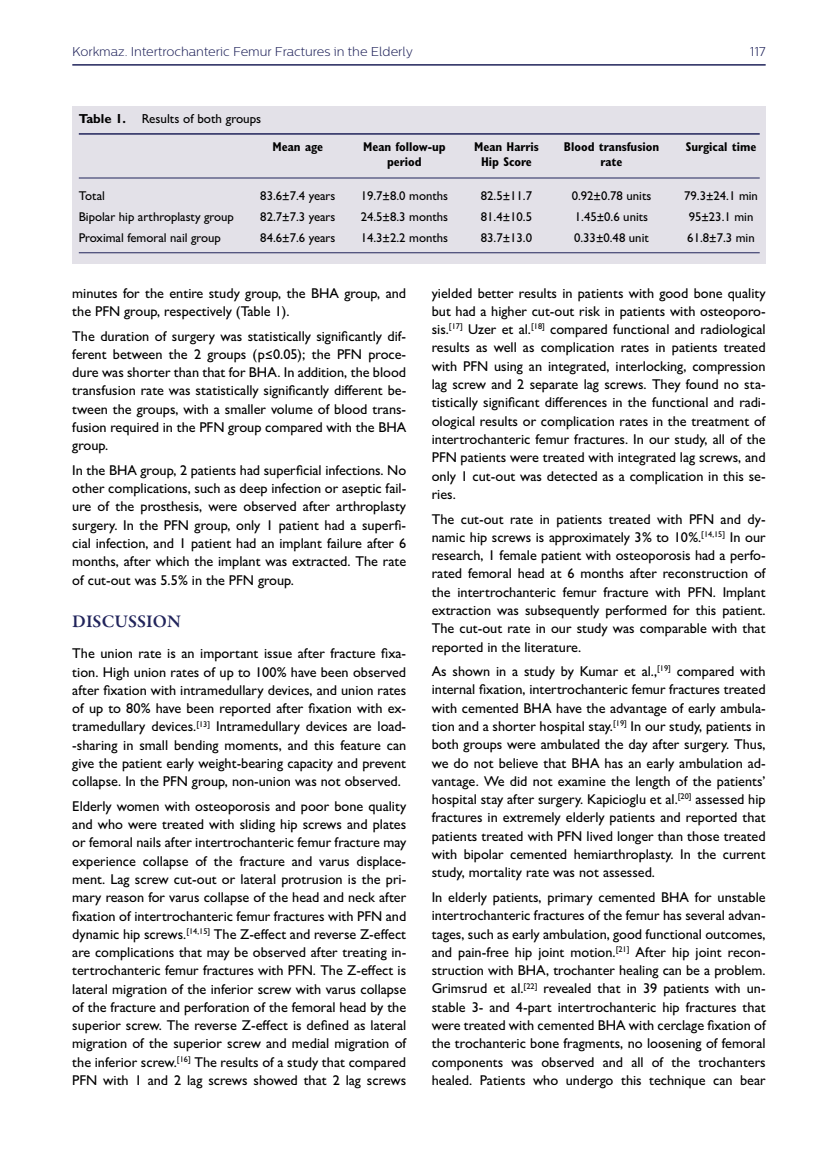
<style>
.page{position:relative;width:838px;height:1170px;background:#fff}
.page>*{position:absolute;margin:0;border:0;box-sizing:border-box;transform-origin:0 0}
.t1{font:600 18px "Garamond Premr Pro";color:#21245b}
.t2{font:500 14.25px/18.3px "Gill Sans MT Pro";color:#000;text-align:justify}
.t3{font:500 13.05px "Gill Sans MT Pro";color:#000}
.t4{font:500 12.75px "Gill Sans MT Pro";color:#000}
.t5{font:700 condensed 12.75px "Gill Sans MT Pro";color:#000}
.t6{font:300 12.75px "Centrale Sans";color:#21245b}
.s1{font-weight:700}
</style>
<div class="page">
<hr style="left:72px;top:64px;width:693px;height:2px;background:#21245b">
<div style="left:72px;top:106px;width:693px;height:158px;background:#e3e1e8"></div>
<hr style="left:79px;top:133px;width:680px;height:2px;background:#21245b">
<hr style="left:79px;top:178px;width:680px;height:1px;background:#21245b">
<hr style="left:79px;top:252px;width:680px;height:1px;background:#21245b">
<p class="t6" style="left:72px;top:45px;width:342px">Korkmaz. Intertrochanteric Femur Fractures in the Elderly</p>
<p class="t3" style="left:79px;top:111px;width:184px"><span class="s1">Table 1.</span> Results of both groups</p>
<p class="t6" style="left:750px;top:45px;width:17px">117</p>
<p class="t5" style="left:272px;top:139px;width:52px">Mean age</p>
<p class="t5" style="left:363px;top:139px;width:84px">Mean follow-up</p>
<p class="t5" style="left:474px;top:139px;width:66px">Mean Harris</p>
<p class="t5" style="left:564px;top:139px;width:97px">Blood transfusion</p>
<p class="t5" style="left:685px;top:139px;width:72px">Surgical time</p>
<p class="t5" style="left:387px;top:154px;width:36px">period</p>
<p class="t5" style="left:481px;top:154px;width:52px">Hip Score</p>
<p class="t5" style="left:600px;top:154px;width:24px">rate</p>
<p class="t4" style="left:79px;top:188px;width:28px">Total</p>
<p class="t4" style="left:260px;top:188px;width:77px">83.6±7.4 years</p>
<p class="t4" style="left:361px;top:188px;width:89px">19.7±8.0 months</p>
<p class="t4" style="left:481px;top:188px;width:53px">82.5±11.7</p>
<p class="t4" style="left:571px;top:188px;width:81px">0.92±0.78 units</p>
<p class="t4" style="left:684px;top:188px;width:75px">79.3±24.1 min</p>
<p class="t4" style="left:79px;top:209px;width:157px">Bipolar hip arthroplasty group</p>
<p class="t4" style="left:260px;top:209px;width:77px">82.7±7.3 years</p>
<p class="t4" style="left:361px;top:209px;width:89px">24.5±8.3 months</p>
<p class="t4" style="left:481px;top:209px;width:53px">81.4±10.5</p>
<p class="t4" style="left:575px;top:209px;width:75px">1.45±0.6 units</p>
<p class="t4" style="left:688px;top:209px;width:66px">95±23.1 min</p>
<p class="t4" style="left:79px;top:230px;width:144px">Proximal femoral nail group</p>
<p class="t4" style="left:260px;top:230px;width:77px">84.6±7.6 years</p>
<p class="t4" style="left:361px;top:230px;width:89px">14.3±2.2 months</p>
<p class="t4" style="left:481px;top:230px;width:53px">83.7±13.0</p>
<p class="t4" style="left:574px;top:230px;width:76px">0.33±0.48 unit</p>
<p class="t4" style="left:687px;top:230px;width:69px">61.8±7.3 min</p>
<p class="t2" style="left:72px;top:283px;width:335px">minutes for the entire study group, the BHA group, and the PFN group, respectively (Table 1).</p>
<p class="t2" style="left:72px;top:326px;width:335px">The duration of surgery was statistically significantly dif&shy;ferent between the 2 groups (p≤0.05); the PFN proce&shy;dure was shorter than that for BHA. In addition, the blood transfusion rate was statistically significantly different be&shy;tween the groups, with a smaller volume of blood trans&shy;fusion required in the PFN group compared with the BHA group.</p>
<p class="t2" style="left:72px;top:461px;width:335px">In the BHA group, 2 patients had superficial infections. No other complications, such as deep infection or aseptic fail&shy;ure of the prosthesis, were observed after arthroplasty surgery. In the PFN group, only 1 patient had a superfi&shy;cial infection, and 1 patient had an implant failure after 6 months, after which the implant was extracted. The rate of cut-out was 5.5% in the PFN group.</p>
<p class="t1" style="left:72px;top:610px;width:110px">DISCUSSION</p>
<p class="t2" style="left:72px;top:644px;width:335px">The union rate is an important issue after fracture fixa&shy;tion. High union rates of up to 100% have been observed after fixation with intramedullary devices, and union rates of up to 80% have been reported after fixation with ex&shy;tramedullary devices.<sup>[13]</sup> Intramedullary devices are load--sharing in small bending moments, and this feature can give the patient early weight-bearing capacity and prevent collapse. In the PFN group, non-union was not observed.</p>
<p class="t2" style="left:72px;top:796px;width:335px">Elderly women with osteoporosis and poor bone quality and who were treated with sliding hip screws and plates or femoral nails after intertrochanteric femur fracture may experience collapse of the fracture and varus displace&shy;ment. Lag screw cut-out or lateral protrusion is the pri&shy;mary reason for varus collapse of the head and neck after fixation of intertrochanteric femur fractures with PFN and dynamic hip screws.<sup>[14,15]</sup> The Z-effect and reverse Z-effect are complications that may be observed after treating in&shy;tertrochanteric femur fractures with PFN. The Z-effect is lateral migration of the inferior screw with varus collapse of the fracture and perforation of the femoral head by the superior screw. The reverse Z-effect is defined as lateral migration of the superior screw and medial migration of the inferior screw.<sup>[16]</sup> The results of a study that compared PFN with 1 and 2 lag screws showed that 2 lag screws</p>
<p class="t2" style="left:432px;top:283px;width:335px">yielded better results in patients with good bone quality but had a higher cut-out risk in patients with osteoporo&shy;sis.<sup>[17]</sup> Uzer et al.<sup>[18]</sup> compared functional and radiological results as well as complication rates in patients treated with PFN using an integrated, interlocking, compression lag screw and 2 separate lag screws. They found no sta&shy;tistically significant differences in the functional and radi&shy;ological results or complication rates in the treatment of intertrochanteric femur fractures. In our study, all of the PFN patients were treated with integrated lag screws, and only 1 cut-out was detected as a complication in this se&shy;ries.</p>
<p class="t2" style="left:432px;top:509px;width:335px">The cut-out rate in patients treated with PFN and dy&shy;namic hip screws is approximately 3% to 10%.<sup>[14,15]</sup> In our research, 1 female patient with osteoporosis had a perfo&shy;rated femoral head at 6 months after reconstruction of the intertrochanteric femur fracture with PFN. Implant extraction was subsequently performed for this patient.<br>The cut-out rate in our study was comparable with that reported in the literature.</p>
<p class="t2" style="left:432px;top:662px;width:335px">As shown in a study by Kumar et al.,<sup>[19]</sup> compared with internal fixation, intertrochanteric femur fractures treated with cemented BHA have the advantage of early ambula&shy;tion and a shorter hospital stay.<sup>[19]</sup> In our study, patients in both groups were ambulated the day after surgery. Thus, we do not believe that BHA has an early ambulation ad&shy;vantage. We did not examine the length of the patients’ hospital stay after surgery. Kapicioglu et al.<sup>[20]</sup> assessed hip fractures in extremely elderly patients and reported that patients treated with PFN lived longer than those treated with bipolar cemented hemiarthroplasty. In the current study, mortality rate was not assessed.</p>
<p class="t2" style="left:432px;top:887px;width:335px">In elderly patients, primary cemented BHA for unstable intertrochanteric fractures of the femur has several advan&shy;tages, such as early ambulation, good functional outcomes, and pain-free hip joint motion.<sup>[21]</sup> After hip joint recon&shy;struction with BHA, trochanter healing can be a problem.<br>Grimsrud et al.<sup>[22]</sup> revealed that in 39 patients with un&shy;stable 3- and 4-part intertrochanteric hip fractures that were treated with cemented BHA with cerclage fixation of the trochanteric bone fragments, no loosening of femoral components was observed and all of the trochanters healed. Patients who undergo this technique can bear</p>
</div>
